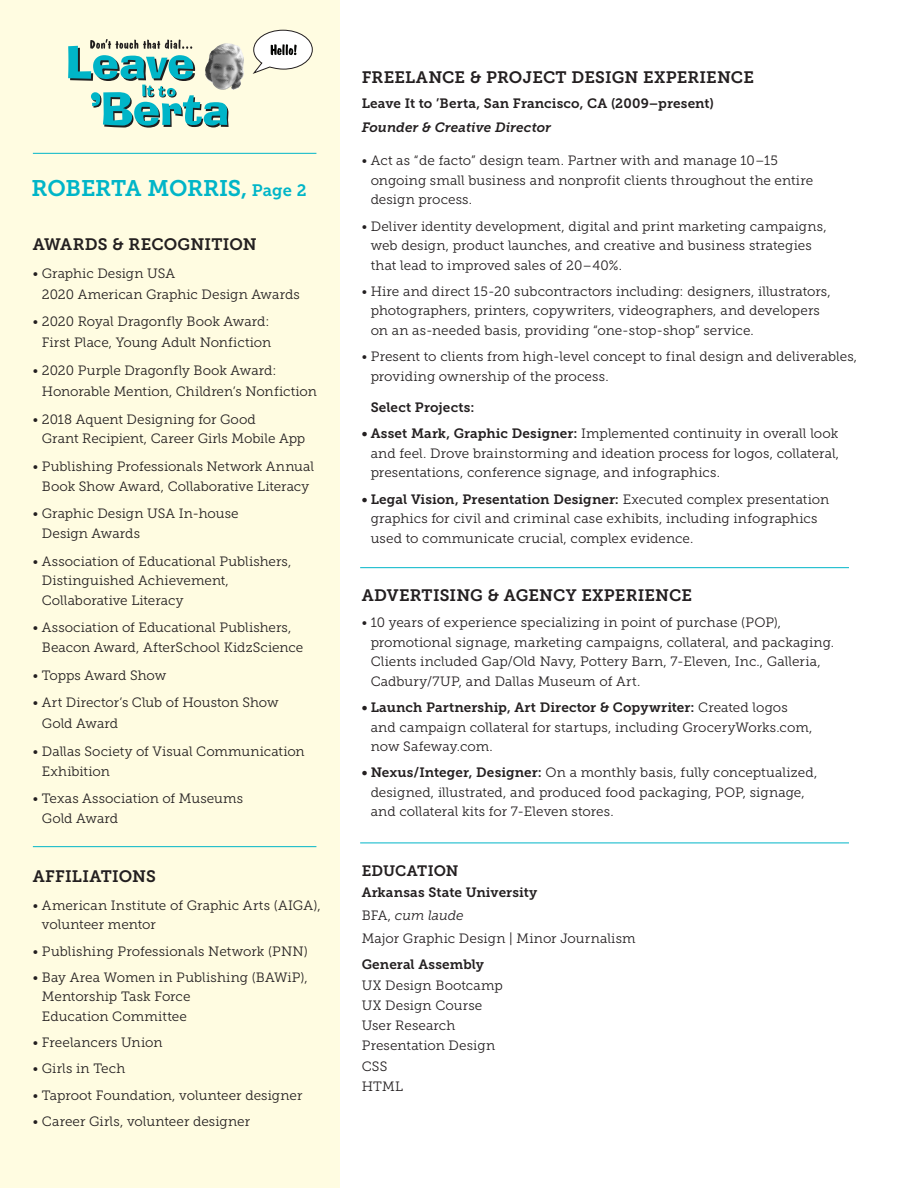
<style>
.page{position:relative;width:918px;height:1188px;background:#fff}
.page>*{position:absolute;margin:0;border:0;box-sizing:border-box;transform-origin:0 0}
.t1{font:22.5px "Museo Slab 700";letter-spacing:-.01em;color:#00b5c8}
.IntroPara{font:16.5px "Museo Slab 700";letter-spacing:.01em;color:#231f20}
.t2{font:15px "Museo Slab 700";color:#231f20}
.Body{font:13.5px/19.5px "Museo Slab 300";letter-spacing:.005em;color:#231f20}
.Subhead{font:13.5px "Museo Slab 700";letter-spacing:.01em;color:#231f20}
.Body-2{font:13.5px "Museo Slab 700";letter-spacing:.005em;color:#231f20}
.Subhead-2{font:italic 13.5px "Museo Slab 700";color:#231f20}
.Body-3{font:italic 13.5px "Museo Slab 300";letter-spacing:-.005em;color:#231f20}
.s1{font-size:16.5px}
.s2{font-family:"Museo Slab 700"}
.s3{font-style:normal}
</style>
<div class="page">
<div style="left:1px;top:0;width:339px;height:1188px;background:#fffce1"></div>
<img style="left:229px;top:43px;width:15px;height:47px">
<svg style="left:68px;top:39px;width:161px;height:89px"></svg>
<svg style="left:252px;top:30px;width:61px;height:44px"></svg>
<hr style="left:360px;top:567px;width:489px;height:1px;background:#00b5c8">
<hr style="left:360px;top:843px;width:489px;height:1px;background:#00b5c8">
<hr style="left:33px;top:846px;width:283px;height:1px;background:#00b5c8">
<hr style="left:33px;top:153px;width:283px;height:1px;background:#00b5c8">
<p class="t1" style="left:32px;top:176px;width:277px">ROBERTA MORRIS, <span class="s1">Page 2</span></p>
<p class="IntroPara" style="left:33px;top:235px;width:225px">AWARDS &amp; RECOGNITION</p>
<p class="Body" style="left:42px;top:263px;width:260px;line-height:21px;text-indent:-9px">• Graphic Design USA<br>2020 American Graphic Design Awards</p>
<p class="Body" style="left:33px;top:311px;width:240px;line-height:21px;text-align:right">• 2020 Royal Dragonfly Book Award:<br>First Place, Young Adult Nonfiction</p>
<p class="Body" style="left:42px;top:360px;width:277px;line-height:21px;text-indent:-9px">• 2020 Purple Dragonfly Book Award:<br>Honorable Mention, Children’s Nonfiction</p>
<p class="Body" style="left:42px;top:410px;width:265px;text-indent:-9px">• 2018 Aquent Designing for Good<br>Grant Recipient, Career Girls Mobile App</p>
<p class="Body" style="left:33px;top:457px;width:283px;text-align:center">• Publishing Professionals Network Annual<br>Book Show Award, Collaborative Literacy</p>
<p class="Body" style="left:42px;top:504px;width:198px;text-indent:-9px">• Graphic Design USA In-house<br>Design Awards</p>
<p class="Body" style="left:42px;top:551px;width:251px;text-indent:-9px">• Association of Educational Publishers,<br>Distinguished Achievement,<br>Collaborative Literacy</p>
<p class="Body" style="left:42px;top:618px;width:263px;text-indent:-9px">• Association of Educational Publishers,<br>Beacon Award, AfterSchool KidzScience</p>
<p class="Body" style="left:33px;top:665px;width:135px">• Topps Award Show</p>
<p class="Body" style="left:42px;top:692px;width:238px;line-height:21px;text-indent:-9px">• Art Director’s Club of Houston Show<br>Gold Award</p>
<p class="Body" style="left:42px;top:742px;width:264px;text-indent:-9px">• Dallas Society of Visual Communication<br>Exhibition</p>
<p class="Body" style="left:42px;top:789px;width:203px;text-indent:-9px">• Texas Association of Museums<br>Gold Award</p>
<p class="IntroPara" style="left:33px;top:867px;width:125px">AFFILIATIONS</p>
<p class="Body" style="left:42px;top:895px;width:280px;text-indent:-9px">• American Institute of Graphic Arts (AIGA), volunteer mentor</p>
<p class="Body" style="left:33px;top:941px;width:277px">• Publishing Professionals Network (PNN)</p>
<p class="Body" style="left:42px;top:967px;width:267px;text-indent:-9px">• Bay Area Women in Publishing (BAWiP),<br>Mentorship Task Force<br>Education Committee</p>
<p class="Body" style="left:33px;top:1033px;width:131px">• Freelancers Union</p>
<p class="Body" style="left:33px;top:1059px;width:94px">• Girls in Tech</p>
<p class="Body" style="left:33px;top:1085px;width:271px">• Taproot Foundation, volunteer designer</p>
<p class="Body" style="left:33px;top:1111px;width:219px">• Career Girls, volunteer designer</p>
<p class="IntroPara" style="left:362px;top:68px;width:394px">FREELANCE &amp; PROJECT DESIGN EXPERIENCE</p>
<p class="Subhead" style="left:362px;top:95px;width:354px">Leave It to ’Berta, San Francisco, CA (2009–present)</p>
<p class="Subhead-2" style="left:362px;top:120px;width:191px">Founder &amp; Creative Director</p>
<p class="Body" style="left:371px;top:151px;width:444px;text-indent:-9px">• Act as “de facto” design team. Partner with and manage 10–15 ongoing small business and nonprofit clients throughout the entire design process.</p>
<p class="Body" style="left:371px;top:216px;width:458px;text-indent:-9px">• Deliver identity development, digital and print marketing campaigns, web design, product launches, and creative and business strategies that lead to improved sales of 20–40%.</p>
<p class="Body" style="left:371px;top:282px;width:462px;text-indent:-9px">• Hire and direct 15-20 subcontractors including: designers, illustrators, photographers, printers, copywriters, videographers, and developers on an as-needed basis, providing “one-stop-shop” service.</p>
<p class="Body" style="left:371px;top:347px;width:488px;text-indent:-9px">• Present to clients from high-level concept to final design and deliverables, providing ownership of the process.</p>
<p class="Subhead" style="left:371px;top:400px;width:105px">Select Projects:</p>
<p class="Body" style="left:371px;top:424px;width:470px;text-align:justify;text-indent:-9px"><span class="s2">• Asset Mark, Graphic Designer:</span> Implemented continuity in overall look and feel. Drove brainstorming and ideation process for logos, collateral, presentations, conference signage, and infographics.</p>
<p class="Body" style="left:371px;top:489px;width:460px;text-indent:-9px"><span class="s2">• Legal Vision, Presentation Designer:</span> Executed complex presentation graphics for civil and criminal case exhibits, including infographics used to communicate crucial, complex evidence.</p>
<p class="IntroPara" style="left:362px;top:586px;width:332px">ADVERTISING &amp; AGENCY EXPERIENCE</p>
<p class="Body" style="left:371px;top:613px;width:465px;text-indent:-9px">• 10 years of experience specializing in point of purchase (POP), promotional signage, marketing campaigns, collateral, and packaging.<br>Clients included Gap/Old Navy, Pottery Barn, 7-Eleven, Inc., Galleria, Cadbury/7UP, and Dallas Museum of Art.</p>
<p class="Body" style="left:371px;top:698px;width:443px;text-indent:-9px"><span class="s2">• Launch Partnership, Art Director &amp; Copywriter:</span> Created logos and campaign collateral for startups, including GroceryWorks.com, now Safeway.com.</p>
<p class="Body" style="left:371px;top:763px;width:448px;text-indent:-9px"><span class="s2">• Nexus/Integer, Designer:</span> On a monthly basis, fully conceptualized, designed, illustrated, and produced food packaging, POP, signage, and collateral kits for 7-Eleven stores.</p>
<h2 class="t2" style="left:362px;top:863px;width:99px">EDUCATION</h2>
<p class="Body-2" style="left:362px;top:884px;width:177px">Arkansas State University</p>
<p class="Body-3" style="left:362px;top:908px;width:104px"><span class="s3">BFA,</span> cum laude</p>
<p class="Body" style="left:362px;top:929px;width:275px">Major Graphic Design | Minor Journalism</p>
<p class="Body-2" style="left:362px;top:957px;width:124px">General Assembly</p>
<p class="Body" style="left:362px;top:975px;width:143px">UX Design Bootcamp</p>
<p class="Body" style="left:362px;top:996px;width:122px">UX Design Course</p>
<p class="Body" style="left:362px;top:1016px;width:95px">User Research</p>
<p class="Body" style="left:362px;top:1036px;width:135px">Presentation Design</p>
<p class="Body" style="left:362px;top:1056px;width:27px">CSS</p>
<p class="Body" style="left:362px;top:1077px;width:43px">HTML</p>
</div>
